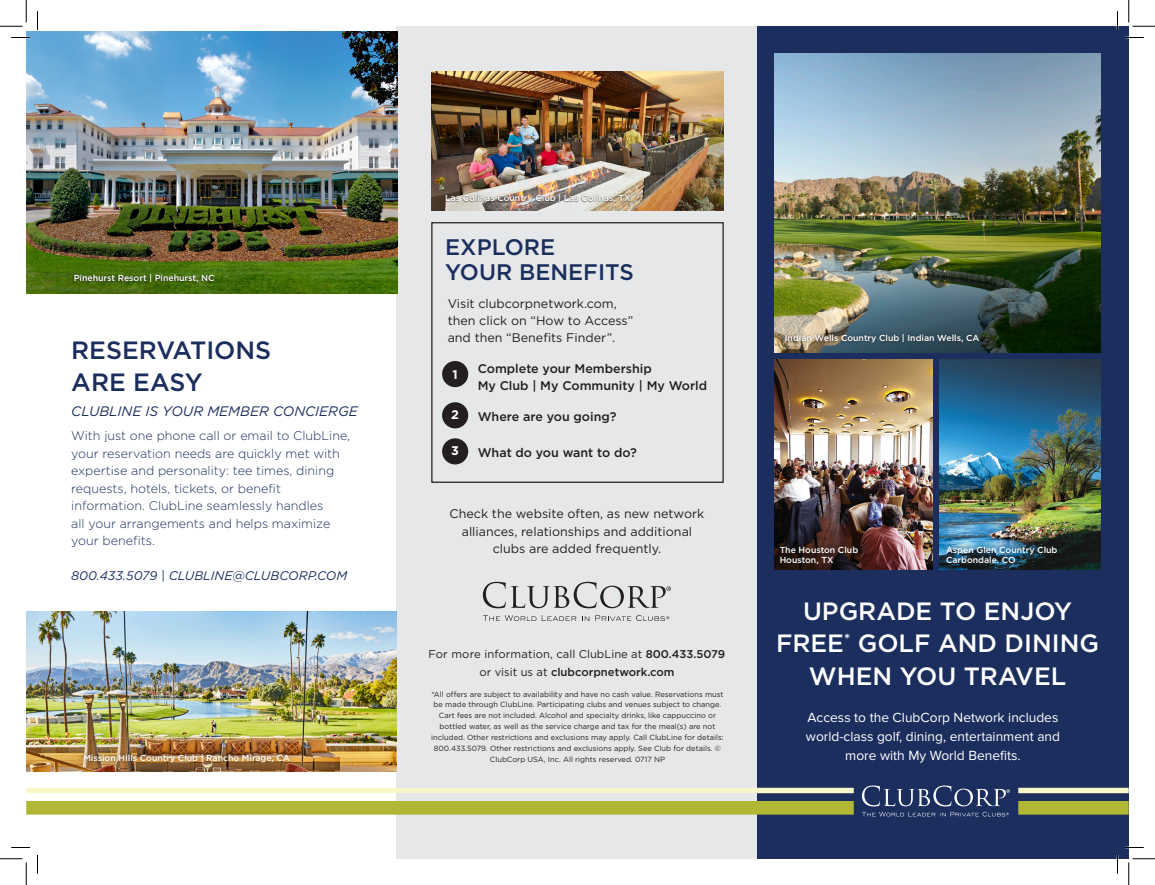
<style>
.page{position:relative;width:1155px;height:885px;background:#fff}
.page>*{position:absolute;margin:0;border:0;box-sizing:border-box;transform-origin:0 0}
.t1{font:500 25px/32.5px "Gotham";color:#fff;text-align:center}
.t2{font:500 25px/32.5px "Gotham";color:#1b2e5d}
.t3{font:500 22.5px/25px "Gotham";color:#1b2e5d}
.Lead_in_Copy{font:13.75px "Proxima Nova";color:#fff}
.t4{font:italic 13.75px "Gotham";color:#1b2e5d}
.Heading_INSIDE{font:300 12.5px/17.5px "Gotham";color:#1b2e5d}
.t5{font:12.5px/17.6px "Gotham";color:#231f20;text-align:center}
.t6{font:500 12.5px "Gotham";color:#231f20}
.t7{font:italic 12.5px "Gotham";color:#1b2e5d}
.t8{font:700 12.5px "Gotham";color:#fff}
.t9{font:11.25px "Gotham";color:#231f20}
.t10{font:500 11.25px "Gotham";color:#231f20}
.Credits{font:500 8.75px "Gotham";color:#fff}
.t11{font:7.5px/10.9px "Gotham";color:#231f20;text-align:center}
.s1{font-weight:500}
.s2{font-weight:400}
</style>
<div class="page">
<div style="left:396px;top:26px;width:362px;height:833px;background:#e6e7e9"></div>
<div style="left:758px;top:26px;width:371px;height:833px;background:#1b2e5d"></div>
<img style="left:26px;top:32px;width:372px;height:261px">
<svg style="left:483px;top:615px;width:53px;height:6px"></svg>
<svg style="left:582px;top:616px;width:7px;height:5px"></svg>
<svg style="left:542px;top:615px;width:34px;height:6px"></svg>
<svg style="left:483px;top:582px;width:188px;height:26px"></svg>
<svg style="left:595px;top:615px;width:74px;height:6px"></svg>
<div style="left:26px;top:788px;width:828px;height:5px;background:#f7f7ca"></div>
<div style="left:26px;top:801px;width:828px;height:14px;background:#b1b735"></div>
<div style="left:73px;top:273px;width:142px;height:11px;background:#231f20;opacity:.75"></div>
<img style="left:774px;top:54px;width:326px;height:298px">
<img style="left:940px;top:360px;width:160px;height:210px">
<img style="left:775px;top:360px;width:158px;height:210px">
<div style="left:941px;top:540px;width:122px;height:30px;background:#231f20;opacity:.75"></div>
<svg style="left:862px;top:786px;width:148px;height:20px"></svg>
<svg style="left:862px;top:812px;width:147px;height:4px"></svg>
<div style="left:782px;top:331px;width:200px;height:14px;background:#231f20;opacity:.75"></div>
<div style="left:431px;top:222px;width:293px;height:261px;border:1px solid #231f20"></div>
<img style="left:26px;top:612px;width:370px;height:159px">
<div style="left:78px;top:748px;width:217px;height:21px;background:#231f20;opacity:.75"></div>
<div style="left:1018px;top:788px;width:111px;height:5px;background:#f7f7ca"></div>
<div style="left:1018px;top:801px;width:111px;height:14px;background:#b1b735"></div>
<div style="left:774px;top:540px;width:90px;height:30px;background:#231f20;opacity:.75"></div>
<div style="left:442px;top:361px;width:26px;height:26px;background:#231f20;border-radius:50%"></div>
<div style="left:442px;top:402px;width:26px;height:26px;background:#231f20;border-radius:50%"></div>
<div style="left:442px;top:438px;width:26px;height:26px;background:#231f20;border-radius:50%"></div>
<img style="left:431px;top:72px;width:293px;height:138px">
<div style="left:444px;top:194px;width:187px;height:11px;background:#231f20;opacity:.75"></div>
<svg style="left:11px;top:37px;width:19px;height:1px"></svg>
<svg style="left:1125px;top:37px;width:19px;height:1px"></svg>
<svg style="left:11px;top:847px;width:19px;height:1px"></svg>
<svg style="left:1125px;top:847px;width:19px;height:1px"></svg>
<svg style="left:37px;top:11px;width:1px;height:19px"></svg>
<svg style="left:37px;top:855px;width:1px;height:19px"></svg>
<svg style="left:1117px;top:11px;width:1px;height:19px"></svg>
<svg style="left:1117px;top:855px;width:1px;height:19px"></svg>
<svg style="left:0;top:0;width:27px;height:27px"></svg>
<svg style="left:0;top:859px;width:27px;height:26px"></svg>
<svg style="left:1129px;top:0;width:26px;height:27px"></svg>
<svg style="left:1129px;top:859px;width:26px;height:26px"></svg>
<p class="Credits" style="left:74px;top:273px;width:142px">Pinehurst Resort | Pinehurst, NC</p>
<p class="t2" style="left:71px;top:333px;width:202px">RESERVATIONS<br>ARE EASY</p>
<p class="t4" style="left:71px;top:404px;width:288px">CLUBLINE IS YOUR MEMBER CONCIERGE</p>
<p class="Heading_INSIDE" style="left:71px;top:427px;width:280px">With just one phone call or email to ClubLine, your reservation needs are quickly met with expertise and personality: tee times, dining requests, hotels, tickets, or benefit information. ClubLine seamlessly handles<br>all your arrangements and helps maximize your benefits.</p>
<p class="t7" style="left:71px;top:569px;width:278px">800.433.5079 | CLUBLINE@CLUBCORP.COM</p>
<p class="Credits" style="left:83px;top:753px;width:208px">Mission HIlls Country Club | Rancho Mirage, CA</p>
<p class="Credits" style="left:445px;top:193px;width:187px">Las Colinas Country Club | Las Colinas, TX</p>
<p class="t3" style="left:445px;top:234px;width:190px">EXPLORE<br>YOUR BENEFITS</p>
<p class="t5" style="left:448px;top:295px;width:171px">Visit clubcorpnetwork.com,</p>
<p class="t5" style="left:448px;top:312px;width:187px">then click on “How to Access”</p>
<p class="t5" style="left:448px;top:329px;width:169px">and then “Benefits Finder”.</p>
<p class="t6" style="left:478px;top:362px;width:176px">Complete your Membership</p>
<p class="t6" style="left:478px;top:378px;width:231px">My Club | My Community | My World</p>
<p class="t6" style="left:478px;top:409px;width:140px">Where are you going?</p>
<p class="t6" style="left:478px;top:445px;width:161px">What do you want to do?</p>
<p class="t8" style="left:453px;top:368px;width:7px">1</p>
<p class="t8" style="left:451px;top:408px;width:9px">2</p>
<p class="t8" style="left:451px;top:444px;width:9px">3</p>
<p class="t5" style="left:450px;top:505px;width:256px">Check the website often, as new network alliances, relationships and additional clubs are added frequently.</p>
<p class="t9" style="left:429px;top:648px;width:298px">For more information, call ClubLine at <span class="s1">800.433.5079</span></p>
<p class="t10" style="left:479px;top:666px;width:197px"><span class="s2">or visit us at</span> clubcorpnetwork.com</p>
<p class="t11" style="left:431px;top:688px;width:294px">*All offers are subject to availability and have no cash value. Reservations must be made through ClubLine. Participating clubs and venues subject to change.<br>Cart fees are not included. Alcohol and specialty drinks, like cappuccino or bottled water, as well as the service charge and tax for the meal(s) are not included. Other restrictions and exclusions may apply. Call ClubLine for details:<br>800.433.5079. Other restrictions and exclusions apply. See Club for details. © ClubCorp USA, Inc. All rights reserved. 0717 NP</p>
<p class="Credits" style="left:785px;top:333px;width:196px">Indian Wells Country Club | Indian Wells, CA</p>
<p class="Credits" style="left:780px;top:545px;width:80px">The Houston Club</p>
<p class="Credits" style="left:780px;top:555px;width:55px">Houston, TX</p>
<p class="t1" style="left:776px;top:594px;width:325px">UPGRADE TO ENJOY<br>FREE<sup>*</sup> GOLF AND DINING<br>WHEN YOU TRAVEL</p>
<p class="Credits" style="left:946px;top:545px;width:113px">Aspen Glen Country Club</p>
<p class="Credits" style="left:946px;top:555px;width:71px">Carbondale, CO</p>
<p class="Lead_in_Copy" style="left:808px;top:710px;width:252px">Access to the ClubCorp Network includes</p>
<p class="Lead_in_Copy" style="left:806px;top:729px;width:256px">world-class golf, dining, entertainment and</p>
<p class="Lead_in_Copy" style="left:845px;top:748px;width:177px">more with My World Benefits.</p>
</div>
